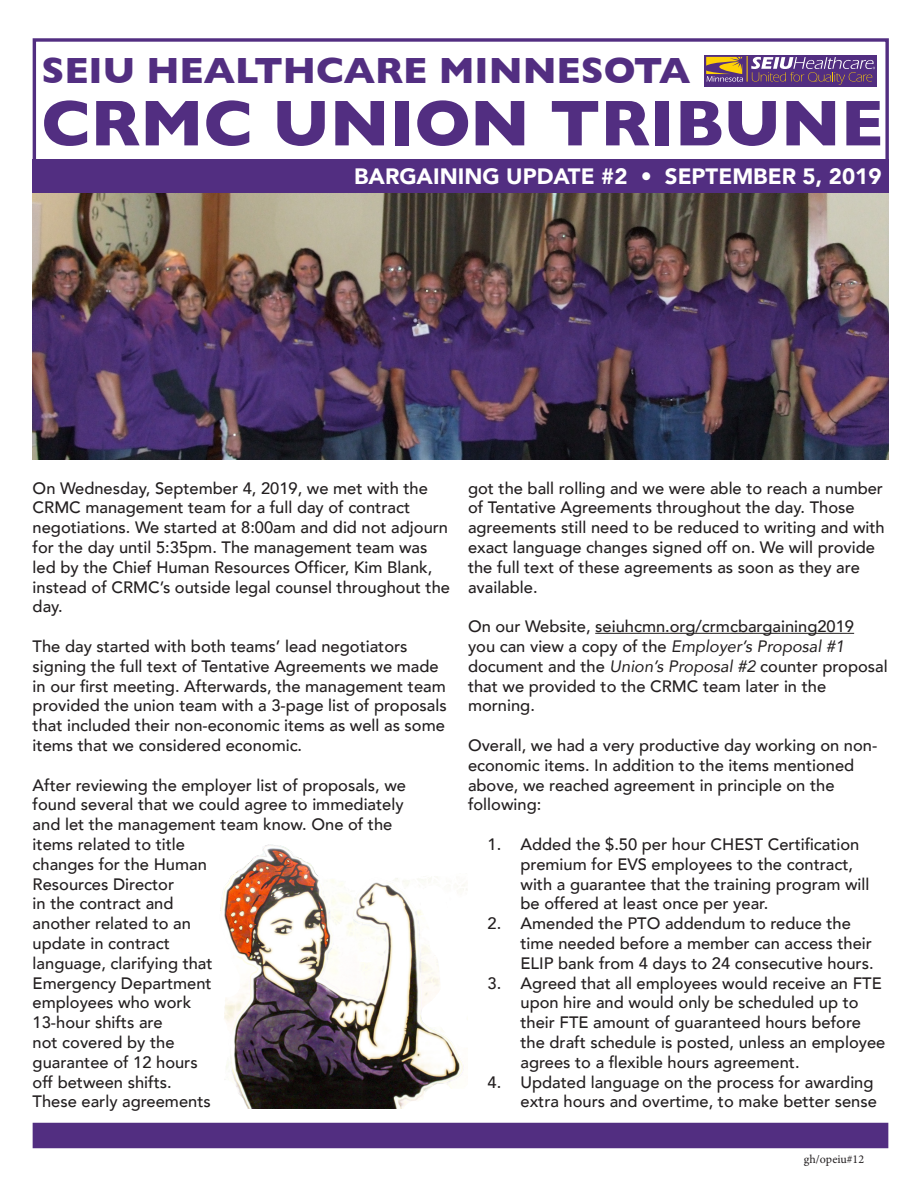
<style>
.page{position:relative;width:918px;height:1188px;background:#fff}
.page>*{position:absolute;margin:0;border:0;box-sizing:border-box;transform-origin:0 0}
.t1{font:700 65.55px "Gill Sans";color:#522e81}
.t2{font:700 37.2px "Gill Sans";color:#522e81}
.t3{font:900 22.2px "Avenir";color:#fff}
.t4{font:500 16.5px/19.8px "Avenir";color:#231f20}
.t5{font:12px "Minion Pro";color:#231f20}
.s1{font-weight:400;font-style:italic}
</style>
<div class="page">
<div style="left:33px;top:159px;width:856px;height:35px;background:#522e81"></div>
<div style="left:704px;top:55px;width:173px;height:31px;background:#522e81"></div>
<svg style="left:706px;top:56px;width:169px;height:29px"></svg>
<div style="left:33px;top:38px;width:856px;height:156px;border:3px solid #522e81"></div>
<div style="left:33px;top:1123px;width:855px;height:25px;background:#522e81"></div>
<hr style="left:595px;top:633px;width:259px;height:1px;background:#231f20">
<img style="left:33px;top:194px;width:855px;height:266px">
<img style="left:220px;top:844px;width:247px;height:265px">
<p class="t2" style="left:41px;top:41px;width:651px">SEIU HEALTHCARE MINNESOTA</p>
<p class="t1" style="left:41px;top:71px;width:844px">CRMC UNION TRIBUNE</p>
<p class="t3" style="left:354px;top:157px;width:529px">BARGAINING UPDATE #2 • SEPTEMBER 5, 2019</p>
<p class="t4" style="left:33px;top:477px;width:419px">On Wednesday, September 4, 2019, we met with the CRMC management team for a full day of contract negotiations. We started at 8:00am and did not adjourn for the day until 5:35pm. The management team was led by the Chief Human Resources Officer, Kim Blank, instead of CRMC’s outside legal counsel throughout the day.</p>
<p class="t4" style="left:33px;top:635px;width:416px">The day started with both teams’ lead negotiators signing the full text of Tentative Agreements we made in our first meeting. Afterwards, the management team provided the union team with a 3-page list of proposals that included their non-economic items as well as some items that we considered economic.</p>
<p class="t4" style="left:33px;top:774px;width:375px">After reviewing the employer list of proposals, we found several that we could agree to immediately and let the management team know. One of the items related to title<br>changes for the Human<br>Resources Director<br>in the contract and<br>another related to an<br>update in contract<br>language, clarifying that<br>Emergency Department<br>employees who work<br>13-hour shifts are<br>not covered by the<br>guarantee of 12 hours<br>off between shifts.<br>These early agreements</p>
<p class="t4" style="left:468px;top:477px;width:418px">got the ball rolling and we were able to reach a number of Tentative Agreements throughout the day. Those agreements still need to be reduced to writing and with exact language changes signed off on. We will provide the full text of these agreements as soon as they are available.</p>
<p class="t4" style="left:468px;top:616px;width:421px">On our Website, seiuhcmn.org/crmcbargaining2019<br>you can view a copy of the <span class="s1">Employer’s Proposal #1 </span>document and the <span class="s1">Union’s Proposal #2</span> counter proposal that we provided to the CRMC team later in the morning.</p>
<p class="t4" style="left:468px;top:734px;width:411px">Overall, we had a very productive day working on non&shy;economic items. In addition to the items mentioned above, we reached agreement in principle on the following:</p>
<p class="t4" style="left:520px;top:833px;width:350px;text-indent:-33px">1. Added the $.50 per hour CHEST Certification premium for EVS employees to the contract, with a guarantee that the training program will be offered at least once per year.</p>
<p class="t4" style="left:520px;top:913px;width:355px;text-indent:-33px">2. Amended the PTO addendum to reduce the time needed before a member can access their<br>ELIP bank from 4 days to 24 consecutive hours.</p>
<p class="t4" style="left:520px;top:972px;width:366px;text-indent:-33px">3. Agreed that all employees would receive an FTE upon hire and would only be scheduled up to their FTE amount of guaranteed hours before the draft schedule is posted, unless an employee agrees to a flexible hours agreement.</p>
<p class="t4" style="left:488px;top:1071px;width:391px;text-align:right">4. Updated language on the process for awarding extra hours and overtime, to make better sense</p>
<p class="t5" style="left:804px;top:1151px;width:62px">gh/opeiu#12</p>
</div>
